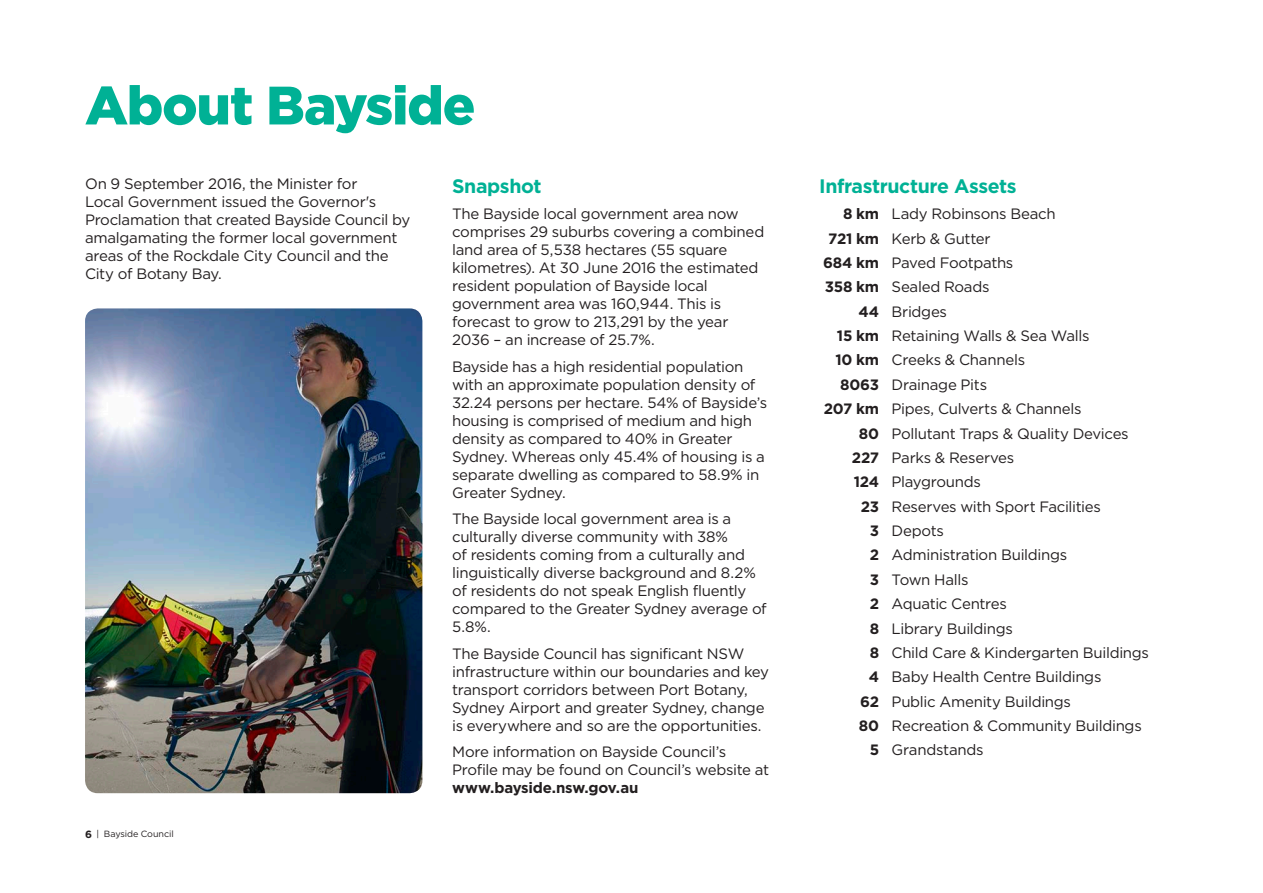
<style>
.page{position:relative;width:1263px;height:893px;background:#fff}
.page>*{position:absolute;margin:0;border:0;box-sizing:border-box;transform-origin:0 0}
.t1{font:900 54px "Gotham";letter-spacing:-.02em;color:#00b195}
.t2{font:700 19.5px "Gotham";letter-spacing:-.02em;color:#00b195}
.t3{font:15px/18px "Gotham";letter-spacing:-.02em;color:#231f20}
.t4{font:700 15px "Gotham";letter-spacing:-.015em;color:#231f20}
.t5{font:9px "Gotham";letter-spacing:-.005em;color:#231f20}
.s1{font-weight:700;font-size:10.5px}
.s2{font-weight:700}
</style>
<div class="page">
<img style="left:85px;top:308px;width:337px;height:485px">
<h1 class="t1" style="left:85px;top:74px;width:392px">About Bayside</h1>
<p class="t3" style="left:85px;top:175px;width:327px">On 9 September 2016, the Minister for<br>Local Government issued the Governor's Proclamation that created Bayside Council by amalgamating the former local government areas of the Rockdale City Council and the City of Botany Bay.</p>
<p class="t5" style="left:85px;top:829px;width:90px"><span class="s1">6</span> | Bayside Council</p>
<h2 class="t2" style="left:452px;top:174px;width:91px">Snapshot</h2>
<p class="t3" style="left:452px;top:205px;width:314px">The Bayside local government area now comprises 29 suburbs covering a combined land area of 5,538 hectares (55 square kilometres). At 30 June 2016 the estimated resident population of Bayside local government area was 160,944. This is forecast to grow to 213,291 by the year 2036 – an increase of 25.7%.</p>
<p class="t3" style="left:452px;top:357px;width:317px">Bayside has a high residential population with an approximate population density of 32.24 persons per hectare. 54% of Bayside’s housing is comprised of medium and high density as compared to 40% in Greater Sydney. Whereas only 45.4% of housing is a separate dwelling as compared to 58.9% in Greater Sydney.</p>
<p class="t3" style="left:452px;top:510px;width:316px">The Bayside local government area is a culturally diverse community with 38%<br>of residents coming from a culturally and linguistically diverse background and 8.2% of residents do not speak English fluently compared to the Greater Sydney average of 5.8%.</p>
<p class="t3" style="left:452px;top:644px;width:318px">The Bayside Council has significant NSW infrastructure within our boundaries and key transport corridors between Port Botany, Sydney Airport and greater Sydney, change is everywhere and so are the opportunities.</p>
<p class="t3" style="left:452px;top:743px;width:318px">More information on Bayside Council’s<br>Profile may be found on Council’s website at</p>
<p class="t4" style="left:452px;top:779px;width:188px">www.bayside.nsw.gov.au</p>
<h2 class="t2" style="left:819px;top:174px;width:199px">Infrastructure Assets</h2>
<p class="t3" style="left:843px;top:205px;width:214px"><span class="s2">8 km</span> Lady Robinsons Beach</p>
<p class="t3" style="left:828px;top:229px;width:164px"><span class="s2">721 km</span> Kerb &amp; Gutter</p>
<p class="t3" style="left:823px;top:253px;width:192px"><span class="s2">684 km</span> Paved Footpaths</p>
<p class="t3" style="left:825px;top:278px;width:166px"><span class="s2">358 km</span> Sealed Roads</p>
<p class="t3" style="left:859px;top:302px;width:90px"><span class="s2">44</span> Bridges</p>
<p class="t3" style="left:837px;top:326px;width:254px"><span class="s2">15 km</span> Retaining Walls &amp; Sea Walls</p>
<p class="t3" style="left:835px;top:351px;width:191px"><span class="s2">10 km</span> Creeks &amp; Channels</p>
<p class="t3" style="left:840px;top:375px;width:149px"><span class="s2">8063</span> Drainage Pits</p>
<p class="t3" style="left:824px;top:400px;width:259px"><span class="s2">207 km</span> Pipes, Culverts &amp; Channels</p>
<p class="t3" style="left:859px;top:424px;width:271px"><span class="s2">80</span> Pollutant Traps &amp; Quality Devices</p>
<p class="t3" style="left:852px;top:448px;width:164px"><span class="s2">227</span> Parks &amp; Reserves</p>
<p class="t3" style="left:854px;top:473px;width:129px"><span class="s2">124</span> Playgrounds</p>
<p class="t3" style="left:861px;top:497px;width:242px"><span class="s2">23</span> Reserves with Sport Facilities</p>
<p class="t3" style="left:870px;top:521px;width:76px"><span class="s2">3</span> Depots</p>
<p class="t3" style="left:870px;top:546px;width:199px"><span class="s2">2</span> Administration Buildings</p>
<p class="t3" style="left:870px;top:570px;width:100px"><span class="s2">3</span> Town Halls</p>
<p class="t3" style="left:870px;top:595px;width:139px"><span class="s2">2</span> Aquatic Centres</p>
<p class="t3" style="left:870px;top:619px;width:145px"><span class="s2">8</span> Library Buildings</p>
<p class="t3" style="left:870px;top:643px;width:281px"><span class="s2">8</span> Child Care &amp; Kindergarten Buildings</p>
<p class="t3" style="left:869px;top:668px;width:234px"><span class="s2">4</span> Baby Health Centre Buildings</p>
<p class="t3" style="left:860px;top:692px;width:212px"><span class="s2">62</span> Public Amenity Buildings</p>
<p class="t3" style="left:859px;top:716px;width:284px"><span class="s2">80</span> Recreation &amp; Community Buildings</p>
<p class="t3" style="left:870px;top:741px;width:115px"><span class="s2">5</span> Grandstands</p>
</div>
